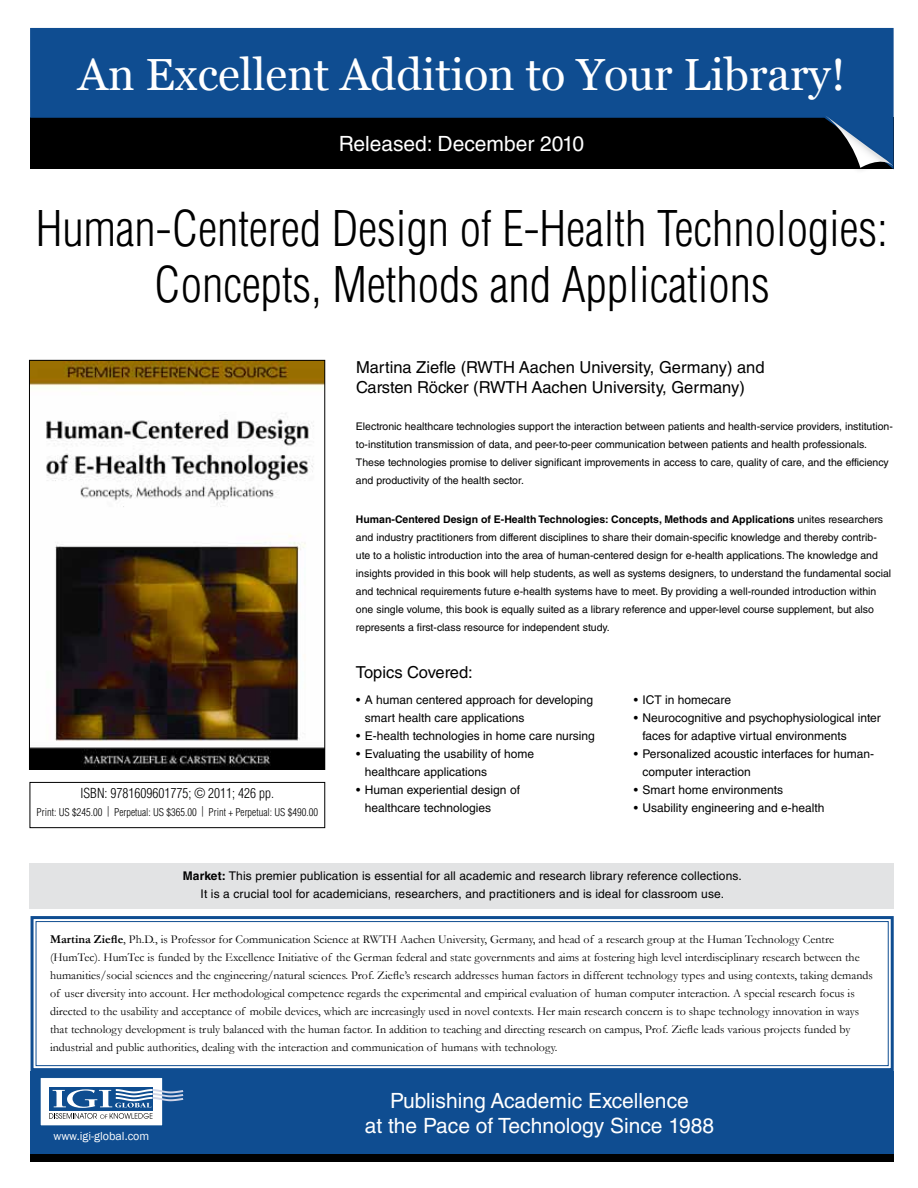
<style>
.page{position:relative;width:918px;height:1188px;background:#fff}
.page>*{position:absolute;margin:0;border:0;box-sizing:border-box;transform-origin:0 0}
.t1{font:300 condensed 48px/55.5px "Helvetica LT Std";color:#000;text-align:center}
.t2{font:45px "Vani";color:#fff}
.t3{font:21px/25.2px "Helvetica LT Std";color:#fff;text-align:center}
.t4{font:16.5px/19.8px "Helvetica LT Std";color:#000}
.t5{font:300 condensed 13.5px "Helvetica LT Std";color:#000}
.t6{font:12px/18px "Garamond";color:#000}
.t7{font:12px/18px "Helvetica LT Std";color:#000}
.t8{font:12px "Franklin Gothic";color:#fff}
.t9{font:10.5px/18px "Helvetica LT Std";color:#000}
.t10{font:300 condensed 10.5px "Helvetica LT Std";color:#000}
.s1{font-weight:700}
</style>
<div class="page">
<div style="left:30px;top:863px;width:864px;height:46px;background:#e2e3e4"></div>
<div style="left:30px;top:1071px;width:864px;height:83px;background:#0f4d91"></div>
<div style="left:40px;top:1078px;width:123px;height:48px;background:#fff"></div>
<div style="left:40px;top:1077px;width:123px;height:49px;border:1px solid #0e4d90"></div>
<div style="left:49px;top:1087px;width:103px;height:23px;background:#0e4d90"></div>
<svg style="left:49px;top:1089px;width:134px;height:30px"></svg>
<svg style="left:30px;top:28px;width:864px;height:141px;background:#09325f"></svg>
<div style="left:816px;top:111px;width:78px;height:63px;background:#000;opacity:.2"></div>
<svg style="left:824px;top:115px;width:69px;height:53px;background:#2f4d6d"></svg>
<svg style="left:30px;top:916px;width:864px;height:155px"></svg>
<div style="left:36px;top:921px;width:853px;height:145px;border:1px solid #0f4d91"></div>
<img style="left:31px;top:362px;width:292px;height:406px">
<div style="left:29px;top:360px;width:296px;height:410px;border:1px solid #000"></div>
<div style="left:30px;top:782px;width:295px;height:46px;border:1px solid #000"></div>
<div style="left:30px;top:1154px;width:864px;height:8px;background:#000"></div>
<h2 class="t2" style="left:78px;top:48px;width:769px">An Excellent Addition to Your Library!</h2>
<h3 class="t3" style="left:339px;top:131px;width:247px">Released: December 2010</h3>
<h1 class="t1" style="left:36px;top:201px;width:854px">Human-Centered Design of E-Health Technologies:<br>Concepts, Methods and Applications</h1>
<p class="t5" style="left:81px;top:785px;width:195px">ISBN: 9781609601775; © 2011; 426 pp.</p>
<p class="t10" style="left:37px;top:806px;width:283px">Print: US $245.00 | Perpetual: US $365.00 | Print + Perpetual: US $490.00</p>
<h3 class="t4" style="left:356px;top:357px;width:410px">Martina Ziefle (RWTH Aachen University, Germany) and<br>Carsten Röcker (RWTH Aachen University, Germany)</h3>
<p class="t9" style="left:356px;top:417px;width:538px">Electronic healthcare technologies support the interaction between patients and health-service providers, institution&shy;to-institution transmission of data, and peer-to-peer communication between patients and health professionals.<br>These technologies promise to deliver significant improvements in access to care, quality of care, and the efficiency and productivity of the health sector.</p>
<p class="t9" style="left:356px;top:510px;width:537px"><span class="s1">Human-Centered Design of E-Health Technologies: Concepts, Methods and Applications</span> unites researchers and industry practitioners from different disciplines to share their domain-specific knowledge and thereby contrib&shy;ute to a holistic introduction into the area of human-centered design for e-health applications. The knowledge and insights provided in this book will help students, as well as systems designers, to understand the fundamental social and technical requirements future e-health systems have to meet. By providing a well-rounded introduction within one single volume, this book is equally suited as a library reference and upper-level course supplement, but also represents a first-class resource for independent study.</p>
<h3 class="t4" style="left:356px;top:662px;width:118px">Topics Covered:</h3>
<p class="t7" style="left:365px;top:691px;width:230px;text-indent:-9px">• A human centered approach for developing smart health care applications</p>
<p class="t7" style="left:356px;top:727px;width:240px">• E-health technologies in home care nursing</p>
<p class="t7" style="left:365px;top:745px;width:171px;text-indent:-9px">• Evaluating the usability of home healthcare applications</p>
<p class="t7" style="left:365px;top:781px;width:157px;text-indent:-9px">• Human experiential design of healthcare technologies</p>
<p class="t7" style="left:634px;top:691px;width:99px">• ICT in homecare</p>
<p class="t7" style="left:643px;top:709px;width:240px;text-indent:-9px">• Neurocognitive and psychophysiological inter faces for adaptive virtual environments</p>
<p class="t7" style="left:643px;top:745px;width:233px;text-indent:-9px">• Personalized acoustic interfaces for human&shy;computer interaction</p>
<p class="t7" style="left:634px;top:781px;width:151px">• Smart home environments</p>
<p class="t7" style="left:634px;top:799px;width:192px">• Usability engineering and e-health</p>
<p class="t7" style="left:183px;top:867px;width:560px;text-align:center"><span class="s1">Market:</span> This premier publication is essential for all academic and research library reference collections.<br>It is a crucial tool for academicians, researchers, and practitioners and is ideal for classroom use.</p>
<p class="t6" style="left:50px;top:930px;width:824px"><span class="s1">Martina Ziefle</span>, Ph.D., is Professor for Communication Science at RWTH Aachen University, Germany, and head of a research group at the Human Technology Centre (HumTec). HumTec is funded by the Excellence Initiative of the German federal and state governments and aims at fostering high level interdisciplinary research between the humanities/social sciences and the engineering/natural sciences. Prof. Ziefle’s research addresses human factors in different technology types and using contexts, taking demands of user diversity into account. Her methodological competence regards the experimental and empirical evaluation of human computer interaction. A special research focus is directed to the usability and acceptance of mobile devices, which are increasingly used in novel contexts. Her main research concern is to shape technology innovation in ways that technology development is truly balanced with the human factor. In addition to teaching and directing research on campus, Prof. Ziefle leads various projects funded by industrial and public authorities, dealing with the interaction and communication of humans with technology.</p>
<p class="t8" style="left:53px;top:1128px;width:97px">www.igi-global.com</p>
<h3 class="t3" style="left:365px;top:1088px;width:351px">Publishing Academic Excellence<br>at the Pace of Technology Since 1988</h3>
</div>
